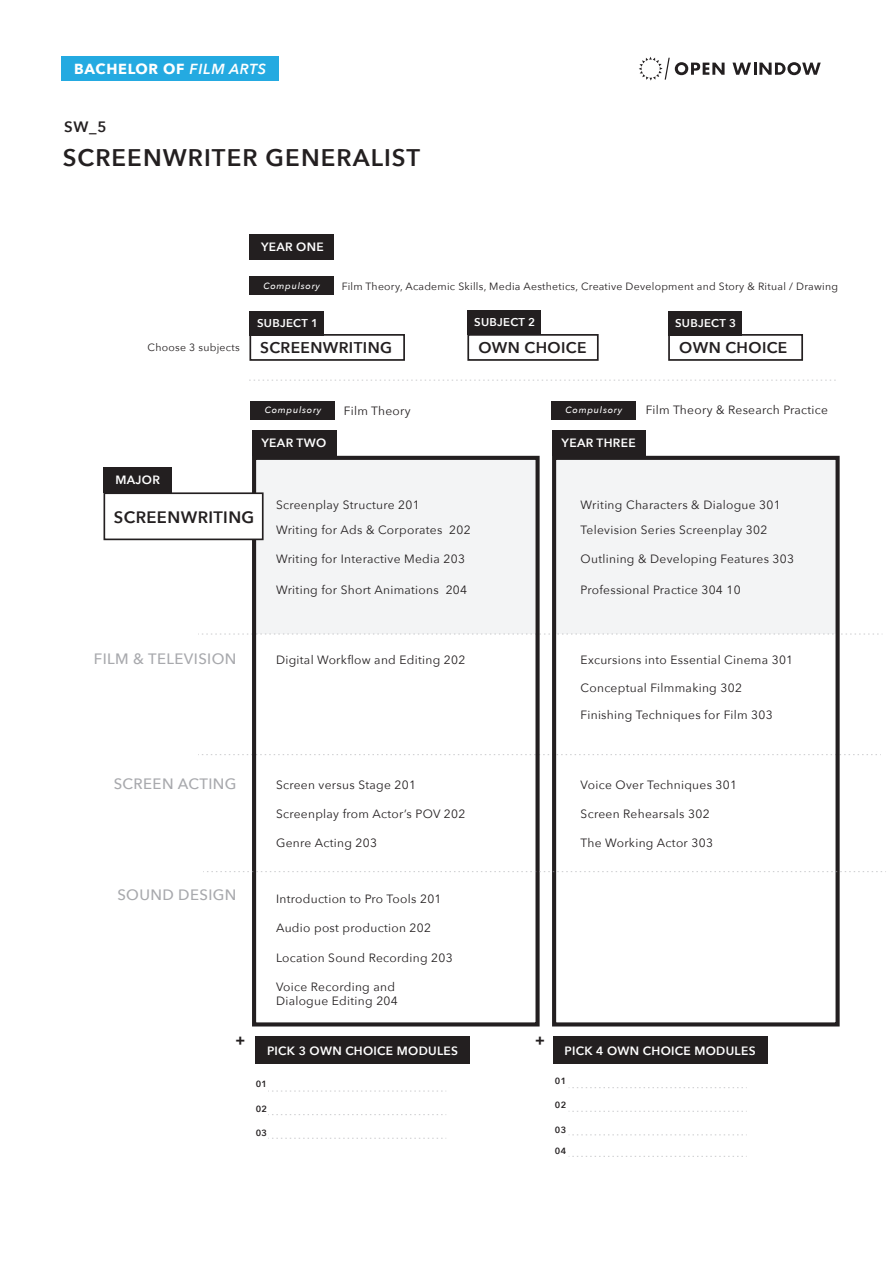
<style>
.page{position:relative;width:893px;height:1263px;background:#fff}
.page>*{position:absolute;margin:0;border:0;box-sizing:border-box;transform-origin:0 0}
.t1{font:600 24px "Avenir Next";letter-spacing:.045em;color:#231f20}
.t2{font:600 16.5px "Avenir Next";letter-spacing:.025em;color:#231f20}
.t3{font:600 15.45px "Avenir Next";letter-spacing:.025em;color:#231f20}
.t4{font:500 15px "Avenir Next";letter-spacing:.025em;color:#a8a9ad}
.t5{font:600 15px "Avenir Next";color:#231f20}
.t6{font:700 14.7px "Avenir Next";color:#231f20}
.t7{font:700 14.55px "Avenir Next";letter-spacing:.045em;color:#fff}
.t8{font:12px/25.7px "Avenir Next";letter-spacing:.025em;color:#231f20}
.t9{font:600 12px "Avenir Next";letter-spacing:.025em;color:#fff}
.t10{font:600 11.25px "Avenir Next";letter-spacing:.025em;color:#fff}
.t11{font:10.5px "Avenir Next";letter-spacing:.025em;color:#231f20}
.t12{font:italic 500 9px "Avenir Next";letter-spacing:.085em;color:#fff}
.t13{font:600 9px "Avenir Next";letter-spacing:.025em;color:#231f20}
.s1{font-weight:600;font-style:italic}
</style>
<div class="page">
<div style="left:254px;top:457px;width:281px;height:177px;background:#f3f4f5"></div>
<div style="left:555px;top:456px;width:281px;height:177px;background:#f3f4f5"></div>
<div style="left:61px;top:56px;width:218px;height:25px;background:#24aae1"></div>
<svg style="left:732px;top:62px;width:89px;height:13px"></svg>
<svg style="left:639px;top:57px;width:86px;height:24px"></svg>
<svg style="left:198px;top:634px;width:685px;height:1px"></svg>
<svg style="left:198px;top:754px;width:683px;height:1px"></svg>
<div style="left:252px;top:456px;width:288px;height:570px;border:4px solid #231f20"></div>
<div style="left:552px;top:456px;width:288px;height:570px;border:4px solid #231f20"></div>
<div style="left:104px;top:492px;width:160px;height:48px;background:#fff;border:2px solid #231f20"></div>
<svg style="left:203px;top:871px;width:683px;height:1px"></svg>
<div style="left:104px;top:467px;width:68px;height:26px;background:#231f20"></div>
<div style="left:252px;top:430px;width:84px;height:26px;background:#231f20"></div>
<div style="left:552px;top:430px;width:94px;height:26px;background:#231f20"></div>
<div style="left:255px;top:1036px;width:215px;height:28px;background:#231f20"></div>
<div style="left:553px;top:1036px;width:214px;height:28px;background:#231f20"></div>
<svg style="left:268px;top:1091px;width:178px;height:1px"></svg>
<svg style="left:268px;top:1114px;width:178px;height:1px"></svg>
<svg style="left:268px;top:1138px;width:178px;height:1px"></svg>
<svg style="left:569px;top:1087px;width:178px;height:1px"></svg>
<svg style="left:569px;top:1111px;width:178px;height:1px"></svg>
<svg style="left:569px;top:1134px;width:178px;height:1px"></svg>
<svg style="left:569px;top:1156px;width:178px;height:1px"></svg>
<div style="left:249px;top:334px;width:156px;height:27px;background:#fff;border:2px solid #231f20"></div>
<div style="left:467px;top:334px;width:132px;height:27px;background:#fff;border:2px solid #231f20"></div>
<div style="left:668px;top:334px;width:135px;height:27px;background:#fff;border:2px solid #231f20"></div>
<div style="left:249px;top:311px;width:75px;height:25px;background:#231f20"></div>
<div style="left:467px;top:310px;width:74px;height:25px;background:#231f20"></div>
<div style="left:668px;top:311px;width:74px;height:25px;background:#231f20"></div>
<div style="left:249px;top:234px;width:85px;height:26px;background:#231f20"></div>
<div style="left:249px;top:276px;width:85px;height:19px;background:#231f20"></div>
<svg style="left:249px;top:380px;width:587px;height:1px"></svg>
<div style="left:250px;top:401px;width:85px;height:18px;background:#231f20"></div>
<div style="left:551px;top:401px;width:85px;height:18px;background:#231f20"></div>
<p class="t7" style="left:74px;top:56px;width:193px">BACHELOR OF <span class="s1">FILM ARTS</span></p>
<p class="t5" style="left:64px;top:114px;width:44px">SW_5</p>
<h1 class="t1" style="left:63px;top:137px;width:359px">SCREENWRITER GENERALIST</h1>
<p class="t9" style="left:261px;top:237px;width:64px">YEAR ONE</p>
<p class="t12" style="left:263px;top:278px;width:58px">Compulsory</p>
<p class="t11" style="left:342px;top:277px;width:498px">Film Theory, Academic Skills, Media Aesthetics, Creative Development and Story &amp; Ritual / Drawing</p>
<p class="t11" style="left:148px;top:338px;width:94px">Choose 3 subjects</p>
<p class="t10" style="left:257px;top:314px;width:62px">SUBJECT 1</p>
<p class="t10" style="left:474px;top:313px;width:62px">SUBJECT 2</p>
<p class="t10" style="left:675px;top:314px;width:62px">SUBJECT 3</p>
<p class="t3" style="left:260px;top:334px;width:134px">SCREENWRITING</p>
<p class="t3" style="left:478px;top:334px;width:110px">OWN CHOICE</p>
<p class="t3" style="left:679px;top:334px;width:110px">OWN CHOICE</p>
<p class="t9" style="left:116px;top:469px;width:46px">MAJOR</p>
<p class="t12" style="left:265px;top:402px;width:58px">Compulsory</p>
<p class="t8" style="left:344px;top:397px;width:68px">Film Theory</p>
<p class="t12" style="left:566px;top:402px;width:58px">Compulsory</p>
<p class="t8" style="left:646px;top:397px;width:184px">Film Theory &amp; Research Practice</p>
<p class="t9" style="left:262px;top:432px;width:66px">YEAR TWO</p>
<p class="t9" style="left:562px;top:432px;width:76px">YEAR THREE</p>
<h2 class="t2" style="left:114px;top:503px;width:142px">SCREENWRITING</h2>
<p class="t4" style="left:94px;top:646px;width:144px">FILM &amp; TELEVISION</p>
<p class="t8" style="left:276px;top:491px;width:145px">Screenplay Structure 201</p>
<p class="t8" style="left:276px;top:517px;width:196px">Writing for Ads &amp; Corporates 202</p>
<p class="t8" style="left:276px;top:545px;width:190px">Writing for Interactive Media 203</p>
<p class="t8" style="left:276px;top:577px;width:193px">Writing for Short Animations 204</p>
<p class="t8" style="left:276px;top:646px;width:191px">Digital Workflow and Editing 202</p>
<p class="t4" style="left:114px;top:771px;width:124px">SCREEN ACTING</p>
<p class="t8" style="left:276px;top:772px;width:141px">Screen versus Stage 201</p>
<p class="t8" style="left:276px;top:800px;width:191px">Screenplay from Actor’s POV 202</p>
<p class="t8" style="left:276px;top:829px;width:103px">Genre Acting 203</p>
<p class="t4" style="left:117px;top:882px;width:121px">SOUND DESIGN</p>
<p class="t8" style="left:276px;top:885px;width:167px">Introduction to Pro Tools 201</p>
<p class="t8" style="left:276px;top:915px;width:157px">Audio post production 202</p>
<p class="t6" style="left:235px;top:1027px;width:11px">+</p>
<p class="t8" style="left:276px;top:944px;width:178px">Location Sound Recording 203</p>
<p class="t8" style="left:276px;top:979px;width:123px;line-height:14.4px">Voice Recording and<br>Dialogue Editing 204</p>
<p class="t9" style="left:267px;top:1041px;width:192px">PICK 3 OWN CHOICE MODULES</p>
<p class="t13" style="left:256px;top:1076px;width:13px">01</p>
<p class="t13" style="left:256px;top:1101px;width:13px">02</p>
<p class="t13" style="left:256px;top:1125px;width:13px">03</p>
<p class="t8" style="left:581px;top:491px;width:202px">Writing Characters &amp; Dialogue 301<br>Television Series Screenplay 302</p>
<p class="t8" style="left:581px;top:545px;width:215px">Outlining &amp; Developing Features 303</p>
<p class="t8" style="left:581px;top:577px;width:162px">Professional Practice 304 10</p>
<p class="t8" style="left:581px;top:646px;width:214px">Excursions into Essential Cinema 301</p>
<p class="t8" style="left:581px;top:675px;width:163px">Conceptual Filmmaking 302</p>
<p class="t8" style="left:581px;top:701px;width:194px">Finishing Techniques for Film 303</p>
<p class="t8" style="left:581px;top:772px;width:158px">Voice Over Techniques 301</p>
<p class="t8" style="left:581px;top:800px;width:131px">Screen Rehearsals 302</p>
<p class="t8" style="left:581px;top:829px;width:134px">The Working Actor 303</p>
<p class="t6" style="left:535px;top:1027px;width:11px">+</p>
<p class="t9" style="left:565px;top:1041px;width:192px">PICK 4 OWN CHOICE MODULES</p>
<p class="t13" style="left:555px;top:1073px;width:13px">01</p>
<p class="t13" style="left:555px;top:1097px;width:13px">02</p>
<p class="t13" style="left:555px;top:1122px;width:13px">03</p>
<p class="t13" style="left:555px;top:1143px;width:13px">04</p>
</div>
